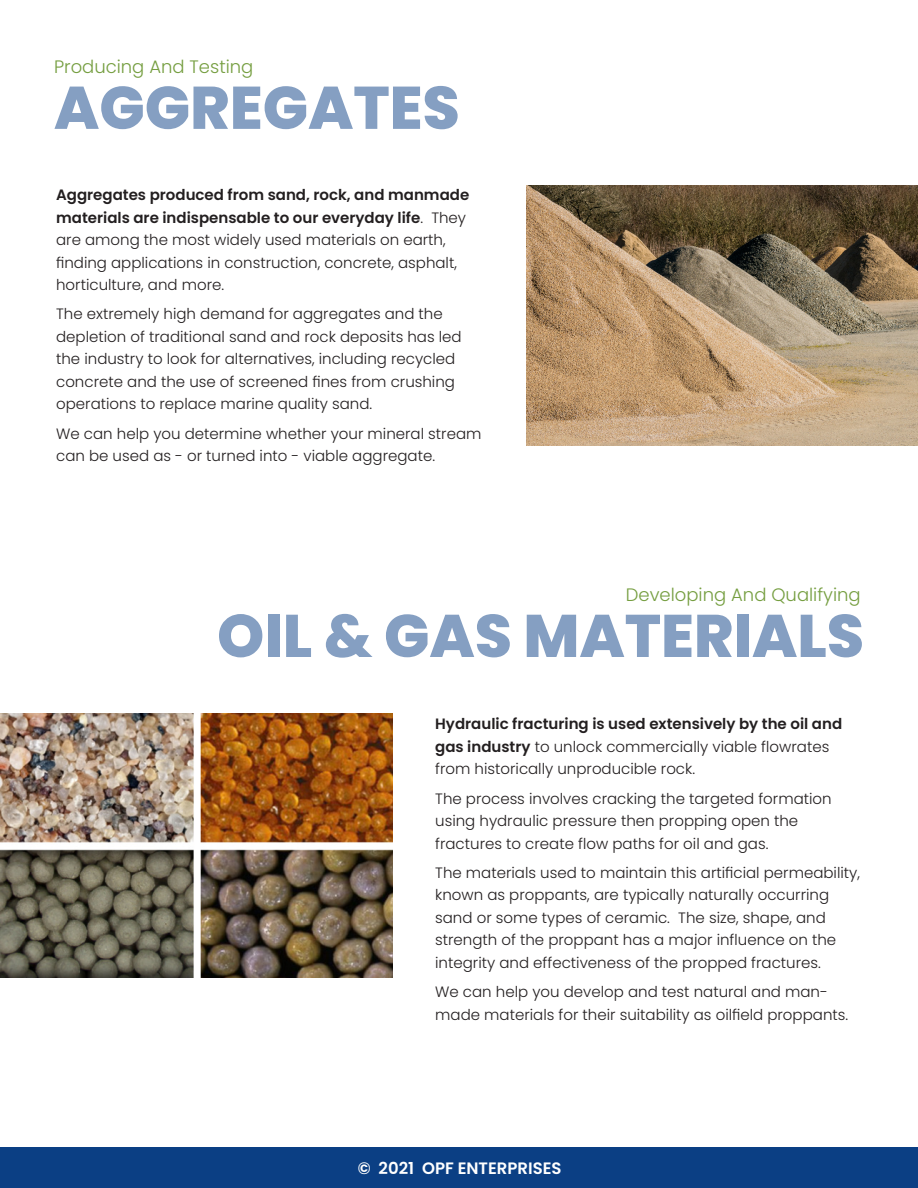
<style>
.page{position:relative;width:918px;height:1188px;background:#fff}
.page>*{position:absolute;margin:0;border:0;box-sizing:border-box;transform-origin:0 0}
.t1{font:800 60px "Poppins";color:#859fc2}
.t2{font:300 18px "Poppins";color:#759e40}
.t3{font:600 16.5px "Poppins";color:#fff}
.t4{font:300 15px/22.5px "Poppins";color:#231f20}
.s1{font-weight:600}
</style>
<div class="page">
<div style="left:1px;top:1147px;width:917px;height:41px;background:#0b3f84"></div>
<img style="left:526px;top:186px;width:392px;height:260px">
<img style="left:1px;top:714px;width:391px;height:263px">
<p class="t2" style="left:54px;top:56px;width:201px">Producing And Testing</p>
<p class="t1" style="left:54px;top:73px;width:407px">AGGREGATES</p>
<p class="t4" style="left:56px;top:184px;width:415px"><span class="s1">Aggregates produced from sand, rock, and manmade materials are indispensable to our everyday life</span>. They are among the most widely used materials on earth, finding applications in construction, concrete, asphalt, horticulture, and more.</p>
<p class="t4" style="left:56px;top:303px;width:407px">The extremely high demand for aggregates and the depletion of traditional sand and rock deposits has led the industry to look for alternatives, including recycled concrete and the use of screened fines from crushing operations to replace marine quality sand.</p>
<p class="t4" style="left:56px;top:422px;width:427px">We can help you determine whether your mineral stream can be used as - or turned into - viable aggregate.</p>
<p class="t2" style="left:626px;top:584px;width:236px">Developing And Qualifying</p>
<p class="t1" style="left:217px;top:601px;width:648px">OIL &amp; GAS MATERIALS</p>
<p class="t4" style="left:435px;top:713px;width:408px"><span class="s1">Hydraulic fracturing is used extensively by the oil and gas industry</span> to unlock commercially viable flowrates from historically unproducible rock.</p>
<p class="t4" style="left:435px;top:787px;width:398px">The process involves cracking the targeted formation using hydraulic pressure then propping open the fractures to create flow paths for oil and gas.</p>
<p class="t4" style="left:435px;top:862px;width:426px">The materials used to maintain this artificial permeability, known as proppants, are typically naturally occurring sand or some types of ceramic. The size, shape, and strength of the proppant has a major influence on the integrity and effectiveness of the propped fractures.</p>
<p class="t4" style="left:435px;top:981px;width:414px">We can help you develop and test natural and man&shy;made materials for their suitability as oilfield proppants.</p>
<p class="t3" style="left:358px;top:1158px;width:205px">© 2021 OPF ENTERPRISES</p>
</div>
